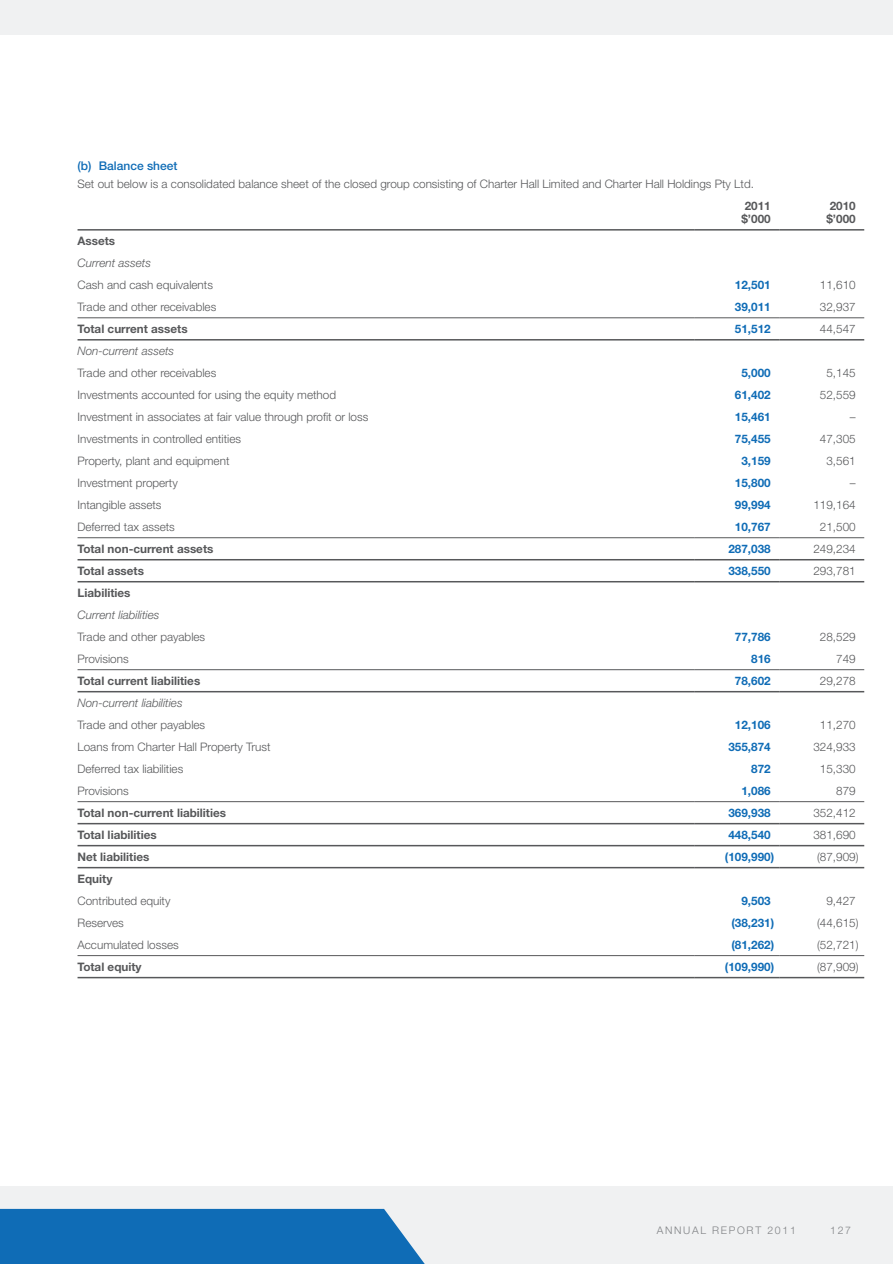
<style>
.page{position:relative;width:893px;height:1264px;background:#f0f1f2}
.page>*{position:absolute;margin:0;border:0;box-sizing:border-box;transform-origin:0 0}
.t1{font:500 12px "Helvetica Neue";color:#0f6cb6}
.t2{font:300 11.7px "Helvetica Neue";color:#57585a}
.t3{font:700 11.7px/13.5px "Helvetica Neue";color:#57585a}
.t4{font:700 11.7px "Helvetica Neue";color:#0f6cb6}
.t5{font:italic 300 11.7px "Helvetica Neue";color:#57585a}
.t6{font:300 10.5px "Helvetica Neue";letter-spacing:.16em;color:#808285}
</style>
<div class="page">
<hr style="left:0;top:35px;width:1px;height:1150px;background:#fff">
<div style="left:1px;top:35px;width:892px;height:1150px;background:#fff"></div>
<hr style="left:78px;top:559px;width:616px;height:1px;background:#57585a">
<hr style="left:694px;top:559px;width:85px;height:1px;background:#57585a">
<hr style="left:779px;top:559px;width:85px;height:1px;background:#57585a">
<hr style="left:78px;top:823px;width:616px;height:1px;background:#57585a">
<hr style="left:694px;top:823px;width:85px;height:1px;background:#57585a">
<hr style="left:779px;top:823px;width:85px;height:1px;background:#57585a">
<hr style="left:78px;top:845px;width:616px;height:1px;background:#57585a">
<hr style="left:694px;top:845px;width:85px;height:1px;background:#57585a">
<hr style="left:779px;top:845px;width:85px;height:1px;background:#57585a">
<hr style="left:78px;top:801px;width:616px;height:1px;background:#57585a">
<hr style="left:694px;top:801px;width:85px;height:1px;background:#57585a">
<hr style="left:779px;top:801px;width:85px;height:1px;background:#57585a">
<hr style="left:78px;top:867px;width:616px;height:1px;background:#57585a">
<hr style="left:694px;top:867px;width:85px;height:1px;background:#57585a">
<hr style="left:779px;top:867px;width:85px;height:1px;background:#57585a">
<hr style="left:78px;top:669px;width:616px;height:1px;background:#57585a">
<hr style="left:694px;top:669px;width:85px;height:1px;background:#57585a">
<hr style="left:779px;top:669px;width:85px;height:1px;background:#57585a">
<hr style="left:78px;top:691px;width:616px;height:1px;background:#57585a">
<hr style="left:694px;top:691px;width:85px;height:1px;background:#57585a">
<hr style="left:779px;top:691px;width:85px;height:1px;background:#57585a">
<hr style="left:78px;top:537px;width:616px;height:1px;background:#57585a">
<hr style="left:694px;top:537px;width:85px;height:1px;background:#57585a">
<hr style="left:779px;top:537px;width:85px;height:1px;background:#57585a">
<hr style="left:78px;top:581px;width:616px;height:1px;background:#57585a">
<hr style="left:694px;top:581px;width:85px;height:1px;background:#57585a">
<hr style="left:779px;top:581px;width:85px;height:1px;background:#57585a">
<hr style="left:78px;top:317px;width:616px;height:1px;background:#57585a">
<hr style="left:694px;top:317px;width:85px;height:1px;background:#57585a">
<hr style="left:779px;top:317px;width:85px;height:1px;background:#57585a">
<hr style="left:78px;top:339px;width:616px;height:1px;background:#57585a">
<hr style="left:694px;top:339px;width:85px;height:1px;background:#57585a">
<hr style="left:779px;top:339px;width:85px;height:1px;background:#57585a">
<hr style="left:78px;top:955px;width:616px;height:1px;background:#57585a">
<hr style="left:694px;top:955px;width:85px;height:1px;background:#57585a">
<hr style="left:779px;top:955px;width:85px;height:1px;background:#57585a">
<hr style="left:78px;top:977px;width:616px;height:1px;background:#57585a">
<hr style="left:694px;top:977px;width:85px;height:1px;background:#57585a">
<hr style="left:779px;top:977px;width:85px;height:1px;background:#57585a">
<hr style="left:78px;top:229px;width:616px;height:2px;background:#57585a">
<hr style="left:694px;top:229px;width:85px;height:2px;background:#57585a">
<hr style="left:779px;top:229px;width:85px;height:2px;background:#57585a">
<div style="left:0;top:1209px;width:425px;height:55px;background:#0f6cb6"></div>
<p class="t1" style="left:78px;top:158px;width:101px">(b) Balance sheet</p>
<p class="t2" style="left:78px;top:177px;width:678px">Set out below is a consolidated balance sheet of the closed group consisting of Charter Hall Limited and Charter Hall Holdings Pty Ltd.</p>
<p class="t3" style="left:741px;top:199px;width:31px">2011 $’000</p>
<p class="t3" style="left:826px;top:199px;width:31px">2010 $’000</p>
<p class="t3" style="left:78px;top:234px;width:39px">Assets</p>
<p class="t5" style="left:78px;top:256px;width:75px">Current assets</p>
<p class="t2" style="left:78px;top:278px;width:137px">Cash and cash equivalents</p>
<p class="t4" style="left:735px;top:278px;width:37px">12,501</p>
<p class="t2" style="left:820px;top:278px;width:37px">11,610</p>
<p class="t2" style="left:78px;top:300px;width:140px">Trade and other receivables</p>
<p class="t4" style="left:735px;top:300px;width:37px">39,011</p>
<p class="t2" style="left:820px;top:300px;width:37px">32,937</p>
<p class="t3" style="left:78px;top:322px;width:112px">Total current assets</p>
<p class="t4" style="left:735px;top:322px;width:37px">51,512</p>
<p class="t2" style="left:820px;top:322px;width:37px">44,547</p>
<p class="t5" style="left:78px;top:344px;width:98px">Non-current assets</p>
<p class="t2" style="left:78px;top:366px;width:140px">Trade and other receivables</p>
<p class="t4" style="left:741px;top:366px;width:31px">5,000</p>
<p class="t2" style="left:826px;top:366px;width:31px">5,145</p>
<p class="t2" style="left:78px;top:388px;width:260px">Investments accounted for using the equity method</p>
<p class="t4" style="left:735px;top:388px;width:37px">61,402</p>
<p class="t2" style="left:820px;top:388px;width:37px">52,559</p>
<p class="t2" style="left:78px;top:410px;width:292px">Investment in associates at fair value through profit or loss</p>
<p class="t4" style="left:735px;top:410px;width:37px">15,461</p>
<p class="t2" style="left:850px;top:410px;width:7px">–</p>
<p class="t2" style="left:78px;top:432px;width:165px">Investments in controlled entities</p>
<p class="t4" style="left:735px;top:432px;width:37px">75,455</p>
<p class="t2" style="left:820px;top:432px;width:37px">47,305</p>
<p class="t2" style="left:78px;top:454px;width:153px">Property, plant and equipment</p>
<p class="t4" style="left:741px;top:454px;width:31px">3,159</p>
<p class="t2" style="left:826px;top:454px;width:31px">3,561</p>
<p class="t2" style="left:78px;top:476px;width:102px">Investment property</p>
<p class="t4" style="left:735px;top:476px;width:37px">15,800</p>
<p class="t2" style="left:850px;top:476px;width:7px">–</p>
<p class="t2" style="left:78px;top:498px;width:86px">Intangible assets</p>
<p class="t4" style="left:735px;top:498px;width:37px">99,994</p>
<p class="t2" style="left:813px;top:498px;width:44px">119,164</p>
<p class="t2" style="left:78px;top:520px;width:99px">Deferred tax assets</p>
<p class="t4" style="left:735px;top:520px;width:37px">10,767</p>
<p class="t2" style="left:820px;top:520px;width:37px">21,500</p>
<p class="t3" style="left:78px;top:542px;width:137px">Total non-current assets</p>
<p class="t4" style="left:728px;top:542px;width:44px">287,038</p>
<p class="t2" style="left:813px;top:542px;width:44px">249,234</p>
<p class="t3" style="left:78px;top:564px;width:68px">Total assets</p>
<p class="t4" style="left:728px;top:564px;width:44px">338,550</p>
<p class="t2" style="left:813px;top:564px;width:44px">293,781</p>
<p class="t3" style="left:78px;top:586px;width:55px">Liabilities</p>
<p class="t5" style="left:78px;top:608px;width:83px">Current liabilities</p>
<p class="t2" style="left:78px;top:630px;width:129px">Trade and other payables</p>
<p class="t4" style="left:735px;top:630px;width:37px">77,786</p>
<p class="t2" style="left:820px;top:630px;width:37px">28,529</p>
<p class="t2" style="left:78px;top:652px;width:53px">Provisions</p>
<p class="t4" style="left:751px;top:652px;width:21px">816</p>
<p class="t2" style="left:836px;top:652px;width:21px">749</p>
<p class="t3" style="left:78px;top:674px;width:124px">Total current liabilities</p>
<p class="t4" style="left:735px;top:674px;width:37px">78,602</p>
<p class="t2" style="left:820px;top:674px;width:37px">29,278</p>
<p class="t5" style="left:78px;top:696px;width:107px">Non-current liabilities</p>
<p class="t2" style="left:78px;top:718px;width:129px">Trade and other payables</p>
<p class="t4" style="left:735px;top:718px;width:37px">12,106</p>
<p class="t2" style="left:820px;top:718px;width:37px">11,270</p>
<p class="t2" style="left:78px;top:740px;width:195px">Loans from Charter Hall Property Trust</p>
<p class="t4" style="left:728px;top:740px;width:44px">355,874</p>
<p class="t2" style="left:813px;top:740px;width:44px">324,933</p>
<p class="t2" style="left:78px;top:762px;width:107px">Deferred tax liabilities</p>
<p class="t4" style="left:751px;top:762px;width:21px">872</p>
<p class="t2" style="left:820px;top:762px;width:37px">15,330</p>
<p class="t2" style="left:78px;top:784px;width:53px">Provisions</p>
<p class="t4" style="left:741px;top:784px;width:31px">1,086</p>
<p class="t2" style="left:836px;top:784px;width:21px">879</p>
<p class="t3" style="left:78px;top:806px;width:150px">Total non-current liabilities</p>
<p class="t4" style="left:728px;top:806px;width:44px">369,938</p>
<p class="t2" style="left:813px;top:806px;width:44px">352,412</p>
<p class="t3" style="left:78px;top:828px;width:81px">Total liabilities</p>
<p class="t4" style="left:728px;top:828px;width:44px">448,540</p>
<p class="t2" style="left:813px;top:828px;width:44px">381,690</p>
<p class="t3" style="left:78px;top:850px;width:73px">Net liabilities</p>
<p class="t4" style="left:725px;top:850px;width:51px">(109,990)</p>
<p class="t2" style="left:817px;top:850px;width:43px">(87,909)</p>
<p class="t3" style="left:78px;top:872px;width:36px">Equity</p>
<p class="t2" style="left:78px;top:894px;width:94px">Contributed equity</p>
<p class="t4" style="left:741px;top:893px;width:31px">9,503</p>
<p class="t2" style="left:826px;top:894px;width:31px">9,427</p>
<p class="t2" style="left:78px;top:916px;width:48px">Reserves</p>
<p class="t4" style="left:731px;top:915px;width:44px">(38,231)</p>
<p class="t2" style="left:817px;top:916px;width:43px">(44,615)</p>
<p class="t2" style="left:78px;top:938px;width:103px">Accumulated losses</p>
<p class="t4" style="left:731px;top:937px;width:44px">(81,262)</p>
<p class="t2" style="left:817px;top:938px;width:43px">(52,721)</p>
<p class="t3" style="left:78px;top:960px;width:66px">Total equity</p>
<p class="t4" style="left:725px;top:959px;width:51px">(109,990)</p>
<p class="t2" style="left:817px;top:960px;width:43px">(87,909)</p>
<p class="t6" style="left:657px;top:1224px;width:141px">Annual report 2011</p>
<p class="t6" style="left:830px;top:1224px;width:22px">127</p>
</div>
